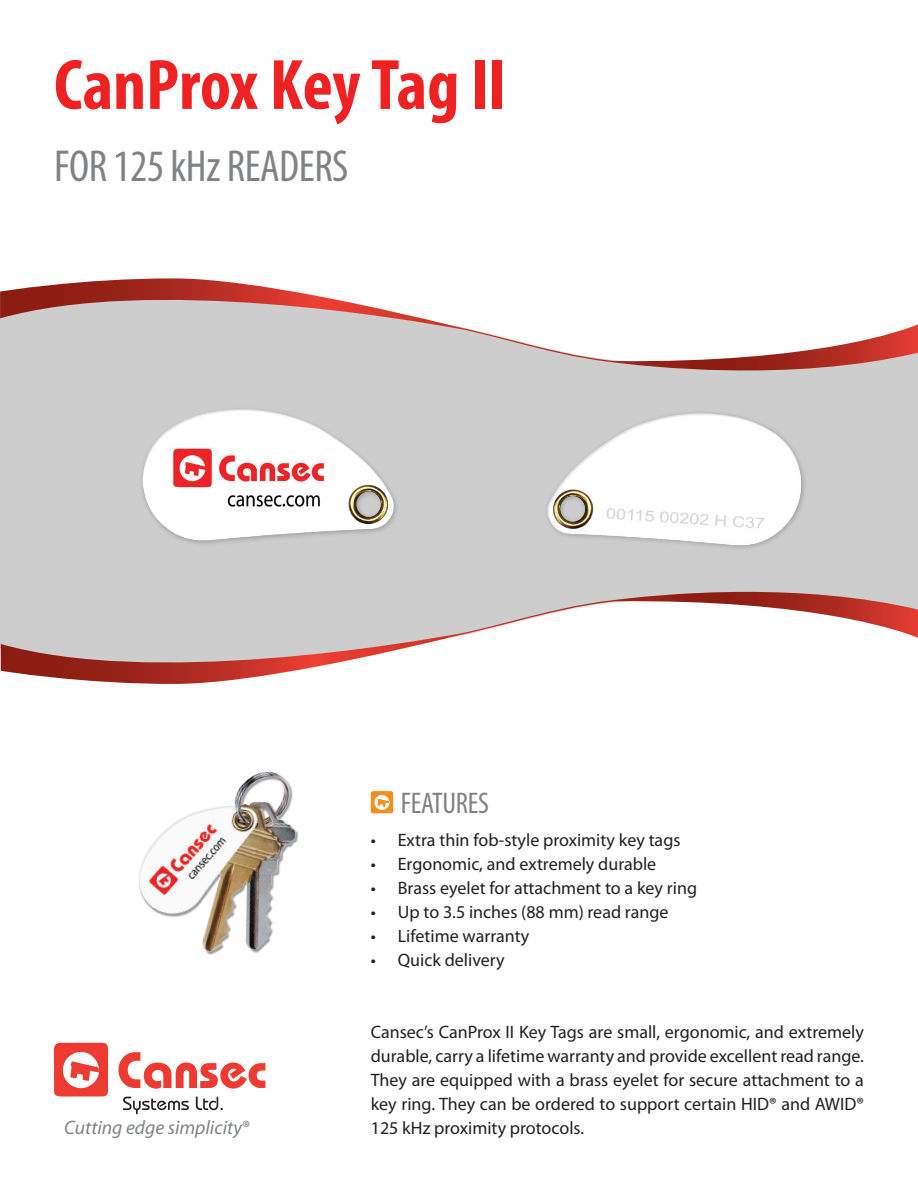
<style>
.page{position:relative;width:918px;height:1188px;background:#fff}
.page>*{position:absolute;margin:0;border:0;box-sizing:border-box;transform-origin:0 0}
.t1{font:700 condensed 72px "Myriad Pro";color:#ee2123}
.t2{font:condensed 45px "Myriad Pro";letter-spacing:-.01em;color:#808285}
.t3{font:condensed 30px "Myriad Pro";letter-spacing:-.01em;color:#808285}
.t4{font:italic 19.5px "Myriad Pro";color:#808285}
.t5{font:18px/24px "Myriad Pro";color:#231f20;text-align:justify}
.s1{font-style:normal}
</style>
<div class="page">
<svg style="left:0;top:278px;width:918px;height:105px"></svg>
<svg style="left:1px;top:592px;width:917px;height:92px"></svg>
<svg style="left:118px;top:1052px;width:147px;height:37px"></svg>
<svg style="left:54px;top:1043px;width:54px;height:54px"></svg>
<svg style="left:123px;top:1097px;width:100px;height:17px"></svg>
<svg style="left:138px;top:771px;width:161px;height:184px"></svg>
<svg style="left:371px;top:791px;width:22px;height:22px"></svg>
<div style="left:139px;top:406px;width:261px;height:141px;background:#cdcdcd"></div>
<div style="left:142px;top:409px;width:252px;height:178px;background:#231f20;opacity:.1"></div>
<div style="left:544px;top:410px;width:263px;height:142px;background:#cdcdcd"></div>
<div style="left:547px;top:413px;width:255px;height:180px;background:#231f20;opacity:.1"></div>
<p class="t1" style="left:54px;top:40px;width:454px">CanProx Key Tag II</p>
<p class="t2" style="left:54px;top:139px;width:296px">FOR 125 kHz READERS</p>
<p class="t4" style="left:64px;top:1115px;width:187px">Cutting edge simplicity<span class="s1">®</span></p>
<p class="t3" style="left:401px;top:785px;width:90px">FEATURES</p>
<p class="t5" style="left:371px;top:828px;width:311px">• Extra thin fob-style proximity key tags</p>
<p class="t5" style="left:371px;top:852px;width:287px">• Ergonomic, and extremely durable</p>
<p class="t5" style="left:371px;top:876px;width:328px">• Brass eyelet for attachment to a key ring</p>
<p class="t5" style="left:371px;top:900px;width:299px">• Up to 3.5 inches (88 mm) read range</p>
<p class="t5" style="left:371px;top:924px;width:160px">• Lifetime warranty</p>
<p class="t5" style="left:371px;top:948px;width:135px">• Quick delivery</p>
<p class="t5" style="left:371px;top:1020px;width:495px">Cansec’s CanProx II Key Tags are small, ergonomic, and extremely durable, carry a lifetime warranty and provide excellent read range.<br>They are equipped with a brass eyelet for secure attachment to a key ring. They can be ordered to support certain HID® and AWID® 125 kHz proximity protocols.</p>
</div>
